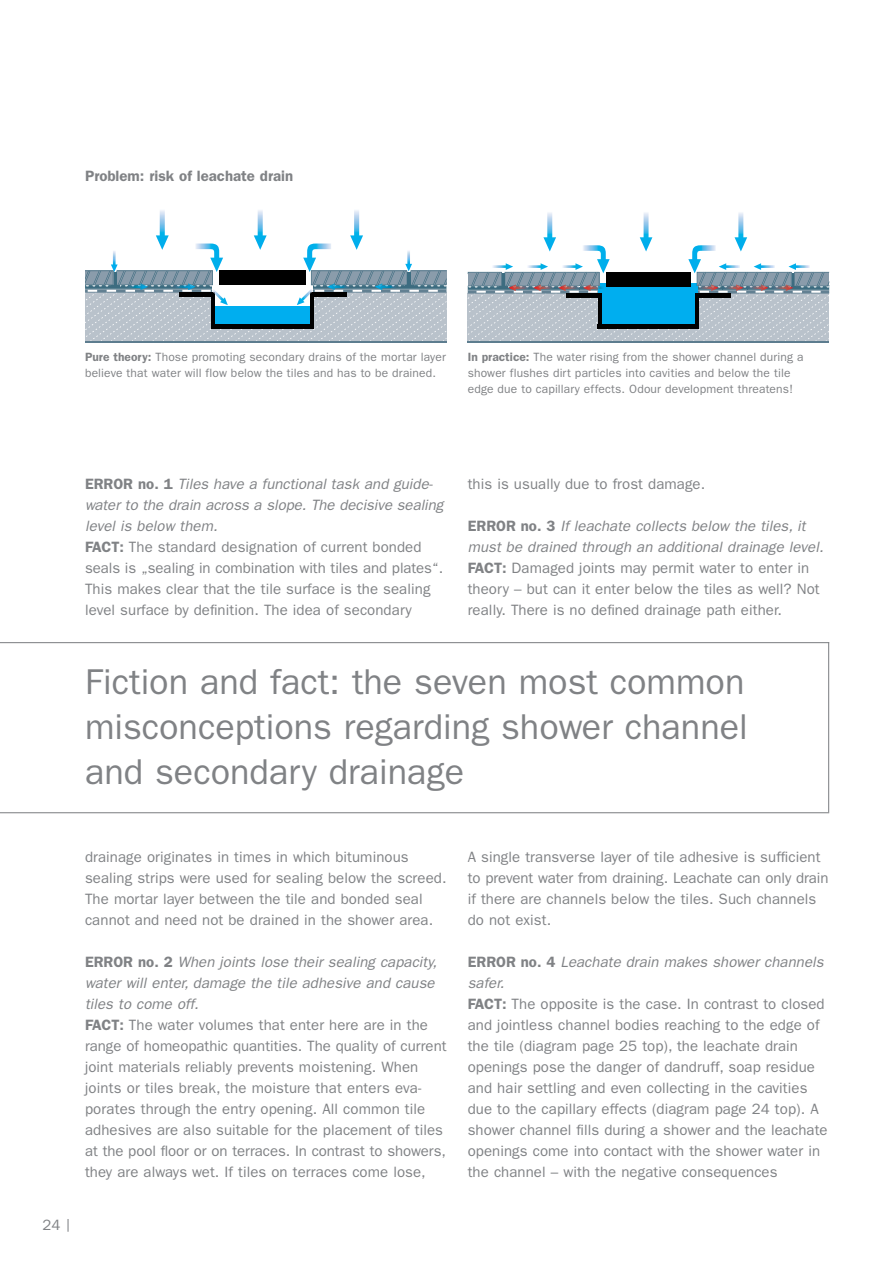
<style>
.page{position:relative;width:893px;height:1263px;background:#fff}
.page>*{position:absolute;margin:0;border:0;box-sizing:border-box;transform-origin:0 0}
.t1{font:36px/45px "Franklin Gothic";color:#808285;text-align:justify}
.t2{font:15px/21px "Franklin Gothic";letter-spacing:.005em;color:#808285}
.t3{font:600 15px "Franklin Gothic";color:#808285}
.t4{font:12px/15.8px "Franklin Gothic";letter-spacing:.015em;color:#808285}
.s1{font-weight:600}
.s2{font-style:italic}
</style>
<div class="page">
<hr style="left:892px;top:932px;width:1px;height:331px;background:#62717a">
<hr style="left:85px;top:341px;width:361px;height:1px;background:#5d7d8f">
<img style="left:111px;top:251px;width:7px;height:20px">
<img style="left:405px;top:251px;width:7px;height:20px">
<svg style="left:85px;top:271px;width:361px;height:70px;background:#94abb8"></svg>
<img style="left:195px;top:243px;width:28px;height:29px">
<img style="left:303px;top:243px;width:28px;height:29px">
<img style="left:156px;top:210px;width:13px;height:40px">
<img style="left:254px;top:210px;width:13px;height:40px">
<img style="left:350px;top:210px;width:13px;height:40px">
<hr style="left:468px;top:341px;width:361px;height:1px;background:#5d7d8f">
<img style="left:493px;top:263px;width:20px;height:7px">
<img style="left:528px;top:263px;width:20px;height:7px">
<img style="left:563px;top:263px;width:19px;height:7px">
<img style="left:788px;top:263px;width:22px;height:7px">
<img style="left:754px;top:263px;width:21px;height:7px">
<img style="left:719px;top:263px;width:21px;height:7px">
<svg style="left:468px;top:272px;width:362px;height:69px;background:#82a3b4"></svg>
<img style="left:582px;top:245px;width:28px;height:28px">
<img style="left:688px;top:245px;width:28px;height:28px">
<img style="left:543px;top:212px;width:13px;height:39px">
<img style="left:640px;top:212px;width:12px;height:39px">
<img style="left:734px;top:212px;width:13px;height:39px">
<hr style="left:828px;top:642px;width:1px;height:170px;background:#808285">
<hr style="left:0;top:642px;width:829px;height:1px;background:#808285">
<hr style="left:0;top:812px;width:829px;height:1px;background:#808285">
<svg style="left:68px;top:1219px;width:1px;height:13px"></svg>
<p class="t3" style="left:85px;top:167px;width:210px">Problem: risk of leachate drain</p>
<p class="t4" style="left:85px;top:350px;width:362px"><span class="s1">Pure theory:</span> Those promoting secondary drains of the mortar layer believe that water will flow below the tiles and has to be drained.</p>
<p class="t4" style="left:468px;top:350px;width:337px"><span class="s1">In practice:</span> The water rising from the shower channel during a shower flushes dirt particles into cavities and below the tile edge due to capillary effects. Odour development threatens!</p>
<p class="t2" style="left:85px;top:474px;width:360px"><span class="s1">ERROR no. 1</span> <span class="s2">Tiles have a functional task and guide&shy;water to the drain across a slope. The decisive sealing level is below them.<br></span><span class="s1">FACT:</span> The standard designation of current bonded seals is „sealing in combination with tiles and plates“.<br>This makes clear that the tile surface is the sealing level surface by definition. The idea of secondary</p>
<p class="t2" style="left:468px;top:474px;width:239px">this is usually due to frost damage.</p>
<p class="t2" style="left:468px;top:516px;width:357px"><span class="s1">ERROR no. 3</span> <span class="s2">If leachate collects below the tiles, it must be drained through an additional drainage level.<br></span><span class="s1">FACT:</span> Damaged joints may permit water to enter in theory – but can it enter below the tiles as well? Not really. There is no defined drainage path either.</p>
<h1 class="t1" style="left:85px;top:659px;width:664px">Fiction and fact: the seven most common misconceptions regarding shower channel and secondary drainage</h1>
<p class="t2" style="left:43px;top:1214px;width:19px">24</p>
<p class="t2" style="left:85px;top:847px;width:363px">drainage originates in times in which bituminous sealing strips were used for sealing below the screed.<br>The mortar layer between the tile and bonded seal cannot and need not be drained in the shower area.</p>
<p class="t2" style="left:85px;top:952px;width:363px"><span class="s1">ERROR no. 2</span> <span class="s2">When joints lose their sealing capacity, water will enter, damage the tile adhesive and cause tiles to come off.<br></span><span class="s1">FACT:</span> The water volumes that enter here are in the range of homeopathic quantities. The quality of current joint materials reliably prevents moistening. When joints or tiles break, the moisture that enters eva&shy;porates through the entry opening. All common tile adhesives are also suitable for the placement of tiles at the pool floor or on terraces. In contrast to showers, they are always wet. If tiles on terraces come lose,</p>
<p class="t2" style="left:468px;top:847px;width:362px">A single transverse layer of tile adhesive is sufficient to prevent water from draining. Leachate can only drain if there are channels below the tiles. Such channels do not exist.</p>
<p class="t2" style="left:468px;top:952px;width:361px"><span class="s1">ERROR no. 4</span> <span class="s2">Leachate drain makes shower channels safer.<br></span><span class="s1">FACT:</span> The opposite is the case. In contrast to closed and jointless channel bodies reaching to the edge of the tile (diagram page 25 top), the leachate drain openings pose the danger of dandruff, soap residue and hair settling and even collecting in the cavities due to the capillary effects (diagram page 24 top). A shower channel fills during a shower and the leachate openings come into contact with the shower water in the channel – with the negative consequences</p>
</div>
